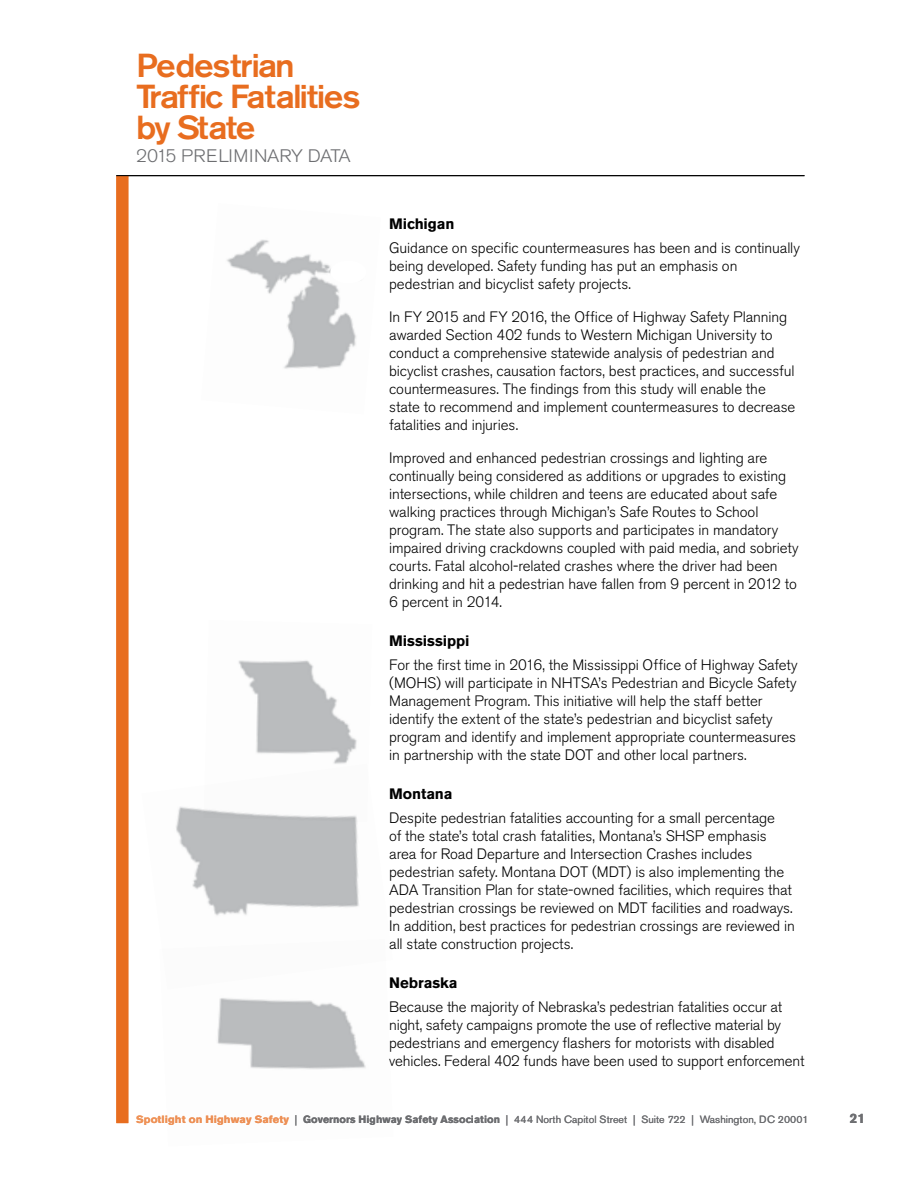
<style>
.page{position:relative;width:918px;height:1188px;background:#fff}
.page>*{position:absolute;margin:0;border:0;box-sizing:border-box;transform-origin:0 0}
.t1{font:500 33px/30.9px "Akzidenz Grotesk BE";letter-spacing:-.03em;color:#e86d1f;scale:1.06 1}
.t2{font:300 18px "Akzidenz Grotesk BE";letter-spacing:-.01em;color:#6d6e71;scale:1.06 1}
.t3{font:300 15px/18px "Akzidenz Grotesk BE";letter-spacing:-.005em;color:#000}
.t4{font:700 15px "Akzidenz Grotesk BE";letter-spacing:-.005em;color:#000}
.t5{font:700 13.5px "Akzidenz Grotesk BE";color:#6d6e71}
.t6{font:10.5px "Akzidenz Grotesk BE";letter-spacing:.005em;color:#6d6e71}
.s1{font-weight:700;color:#ef9358}
.s2{font-weight:700}
</style>
<div class="page">
<div style="left:116px;top:176px;width:12px;height:947px;background:#e86d1f"></div>
<hr style="left:116px;top:175px;width:688px;height:1px;background:#000">
<img style="left:238px;top:660px;width:119px;height:104px">
<img style="left:176px;top:806px;width:183px;height:110px">
<img style="left:217px;top:998px;width:149px;height:72px">
<img style="left:227px;top:239px;width:129px;height:130px">
<div style="left:330px;top:261px;width:36px;height:22px;background:#fff;border-radius:50%"></div>
<h1 class="t1" style="left:136px;top:50px;width:213px">Pedestrian<br>Traffic Fatalities by State</h1>
<p class="t2" style="left:136px;top:146px;width:204px">2015 PRELIMINARY DATA</p>
<p class="t4" style="left:389px;top:215px;width:67px">Michigan</p>
<p class="t3" style="left:389px;top:239px;width:412px">Guidance on specific countermeasures has been and is continually being developed. Safety funding has put an emphasis on pedestrian and bicyclist safety projects.</p>
<p class="t3" style="left:389px;top:308px;width:408px">In FY 2015 and FY 2016, the Office of Highway Safety Planning awarded Section 402 funds to Western Michigan University to conduct a comprehensive statewide analysis of pedestrian and bicyclist crashes, causation factors, best practices, and successful countermeasures. The findings from this study will enable the state to recommend and implement countermeasures to decrease fatalities and injuries.</p>
<p class="t3" style="left:389px;top:449px;width:411px">Improved and enhanced pedestrian crossings and lighting are continually being considered as additions or upgrades to existing intersections, while children and teens are educated about safe walking practices through Michigan’s Safe Routes to School program. The state also supports and participates in mandatory impaired driving crackdowns coupled with paid media, and sobriety courts. Fatal alcohol-related crashes where the driver had been drinking and hit a pedestrian have fallen from 9 percent in 2012 to 6 percent in 2014.</p>
<p class="t4" style="left:389px;top:632px;width:82px">Mississippi</p>
<p class="t3" style="left:389px;top:656px;width:410px">For the first time in 2016, the Mississippi Office of Highway Safety (MOHS) will participate in NHTSA’s Pedestrian and Bicycle Safety Management Program. This initiative will help the staff better identify the extent of the state’s pedestrian and bicyclist safety program and identify and implement appropriate countermeasures in partnership with the state DOT and other local partners.</p>
<p class="t4" style="left:389px;top:785px;width:65px">Montana</p>
<p class="t3" style="left:389px;top:809px;width:407px">Despite pedestrian fatalities accounting for a small percentage<br>of the state’s total crash fatalities, Montana’s SHSP emphasis area for Road Departure and Intersection Crashes includes pedestrian safety. Montana DOT (MDT) is also implementing the ADA Transition Plan for state-owned facilities, which requires that pedestrian crossings be reviewed on MDT facilities and roadways.<br>In addition, best practices for pedestrian crossings are reviewed in all state construction projects.</p>
<p class="t4" style="left:389px;top:974px;width:70px">Nebraska</p>
<p class="t3" style="left:389px;top:998px;width:417px">Because the majority of Nebraska’s pedestrian fatalities occur at night, safety campaigns promote the use of reflective material by pedestrians and emergency flashers for motorists with disabled vehicles. Federal 402 funds have been used to support enforcement</p>
<p class="t6" style="left:136px;top:1113px;width:674px"><span class="s1">Spotlight on Highway Safety</span> | <span class="s2">Governors Highway Safety Association</span> | 444 North Capitol Street | Suite 722 | Washington, DC 20001</p>
<p class="t5" style="left:850px;top:1111px;width:17px">21</p>
</div>
